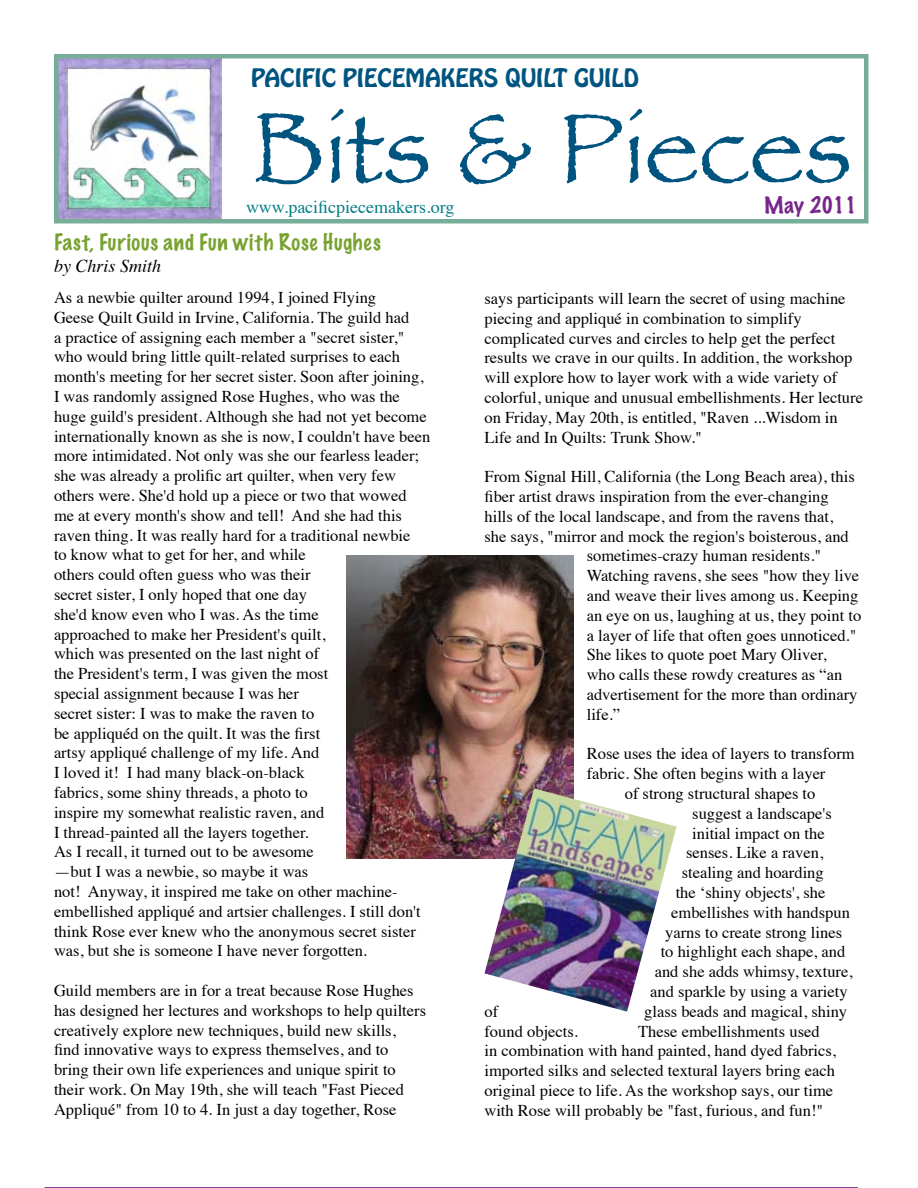
<style>
.page{position:relative;width:918px;height:1188px;background:#fff}
.page>*{position:absolute;margin:0;border:0;box-sizing:border-box;transform-origin:0 0}
.t1{font:102px "Papyrus";color:#005480}
.t2{font:22.5px "Hobo Std";color:#005480}
.t3{font:100 21px "Marker Felt";letter-spacing:.04em;color:#78a22f}
.t4{font:100 21px "Marker Felt";color:#77278b}
.t5{font:18px "Times";color:#007c85}
.t6{font:italic 18px "Times";color:#000}
.t7{font:16.5px/19.8px "Times";color:#000}
</style>
<div class="page">
<img style="left:59px;top:59px;width:162px;height:159px">
<div style="left:54px;top:54px;width:814px;height:169px;border:4px solid #77ae99"></div>
<hr style="left:45px;top:1187px;width:813px;height:1px;background:#77278b">
<img style="left:346px;top:555px;width:227px;height:303px">
<img style="left:484px;top:788px;width:193px;height:224px">
<h2 class="t2" style="left:251px;top:63px;width:389px">PACIFIC PIECEMAKERS QUILT GUILD</h2>
<h1 class="t1" style="left:251px;top:87px;width:602px">Bits &amp; Pieces</h1>
<p class="t5" style="left:246px;top:190px;width:210px">www.pacificpiecemakers.org</p>
<p class="t4" style="left:764px;top:190px;width:95px">May 2011</p>
<p class="t3" style="left:54px;top:227px;width:328px">Fast, Furious and Fun with Rose Hughes</p>
<p class="t6" style="left:54px;top:250px;width:109px">by Chris Smith</p>
<p class="t7" style="left:54px;top:286px;width:378px">As a newbie quilter around 1994, I joined Flying<br>Geese Quilt Guild in Irvine, California. The guild had<br>a practice of assigning each member a "secret sister," who would bring little quilt-related surprises to each month's meeting for her secret sister. Soon after joining, I was randomly assigned Rose Hughes, who was the huge guild's president. Although she had not yet become internationally known as she is now, I couldn't have been more intimidated. Not only was she our fearless leader; she was already a prolific art quilter, when very few others were. She'd hold up a piece or two that wowed me at every month's show and tell! And she had this raven thing. It was really hard for a traditional newbie<br>to know what to get for her, and while<br>others could often guess who was their<br>secret sister, I only hoped that one day<br>she'd know even who I was. As the time<br>approached to make her President's quilt,<br>which was presented on the last night of<br>the President's term, I was given the most<br>special assignment because I was her<br>secret sister: I was to make the raven to<br>be appliquéd on the quilt. It was the first<br>artsy appliqué challenge of my life. And<br>I loved it! I had many black-on-black<br>fabrics, some shiny threads, a photo to<br>inspire my somewhat realistic raven, and<br>I thread-painted all the layers together.<br>As I recall, it turned out to be awesome<br>—but I was a newbie, so maybe it was<br>not! Anyway, it inspired me take on other machine&shy;embellished appliqué and artsier challenges. I still don't think Rose ever knew who the anonymous secret sister was, but she is someone I have never forgotten.</p>
<p class="t7" style="left:54px;top:979px;width:374px">Guild members are in for a treat because Rose Hughes has designed her lectures and workshops to help quilters creatively explore new techniques, build new skills,<br>find innovative ways to express themselves, and to bring their own life experiences and unique spirit to their work. On May 19th, she will teach "Fast Pieced Appliqué" from 10 to 4. In just a day together, Rose</p>
<p class="t7" style="left:484px;top:287px;width:380px">says participants will learn the secret of using machine piecing and appliqué in combination to simplify complicated curves and circles to help get the perfect results we crave in our quilts. In addition, the workshop will explore how to layer work with a wide variety of colorful, unique and unusual embellishments. Her lecture on Friday, May 20th, is entitled, "Raven ...Wisdom in Life and In Quilts: Trunk Show."</p>
<p class="t7" style="left:484px;top:465px;width:372px">From Signal Hill, California (the Long Beach area), this</p>
<p class="t7" style="left:484px;top:485px;width:346px">fiber artist draws inspiration from the ever-changing</p>
<p class="t7" style="left:484px;top:505px;width:350px">hills of the local landscape, and from the ravens that,</p>
<p class="t7" style="left:484px;top:525px;width:366px">she says, "mirror and mock the region's boisterous, and</p>
<p class="t7" style="left:587px;top:545px;width:236px">sometimes-crazy human residents."</p>
<p class="t7" style="left:587px;top:564px;width:274px">Watching ravens, she sees "how they live</p>
<p class="t7" style="left:587px;top:584px;width:273px">and weave their lives among us. Keeping</p>
<p class="t7" style="left:587px;top:604px;width:276px">an eye on us, laughing at us, they point to</p>
<p class="t7" style="left:587px;top:624px;width:271px">a layer of life that often goes unnoticed."</p>
<p class="t7" style="left:587px;top:644px;width:241px">She likes to quote poet Mary Oliver,</p>
<p class="t7" style="left:587px;top:663px;width:257px">who calls these rowdy creatures as “an</p>
<p class="t7" style="left:587px;top:683px;width:272px">advertisement for the more than ordinary</p>
<p class="t7" style="left:587px;top:703px;width:35px">life.”</p>
<p class="t7" style="left:587px;top:743px;width:270px">Rose uses the idea of layers to transform</p>
<p class="t7" style="left:587px;top:762px;width:240px">fabric. She often begins with a layer</p>
<p class="t7" style="left:625px;top:782px;width:192px">of strong structural shapes to</p>
<p class="t7" style="left:692px;top:802px;width:141px">suggest a landscape's</p>
<p class="t7" style="left:692px;top:822px;width:134px">initial impact on the</p>
<p class="t7" style="left:686px;top:842px;width:138px">senses. Like a raven,</p>
<p class="t7" style="left:682px;top:861px;width:144px">stealing and hoarding</p>
<p class="t7" style="left:676px;top:881px;width:151px">the ‘shiny objects', she</p>
<p class="t7" style="left:671px;top:901px;width:180px">embellishes with handspun</p>
<p class="t7" style="left:665px;top:921px;width:178px">yarns to create strong lines</p>
<p class="t7" style="left:661px;top:941px;width:186px">to highlight each shape, and</p>
<p class="t7" style="left:655px;top:960px;width:199px">and she adds whimsy, texture,</p>
<p class="t7" style="left:650px;top:980px;width:199px">and sparkle by using a variety</p>
<p class="t7" style="left:484px;top:1000px;width:15px">of</p>
<p class="t7" style="left:644px;top:1000px;width:205px">glass beads and magical, shiny</p>
<p class="t7" style="left:484px;top:1020px;width:95px">found objects.</p>
<p class="t7" style="left:484px;top:1020px;width:353px;text-indent:154px">These embellishments used in combination with hand painted, hand dyed fabrics, imported silks and selected textural layers bring each original piece to life. As the workshop says, our time with Rose will probably be "fast, furious, and fun!"</p>
</div>
